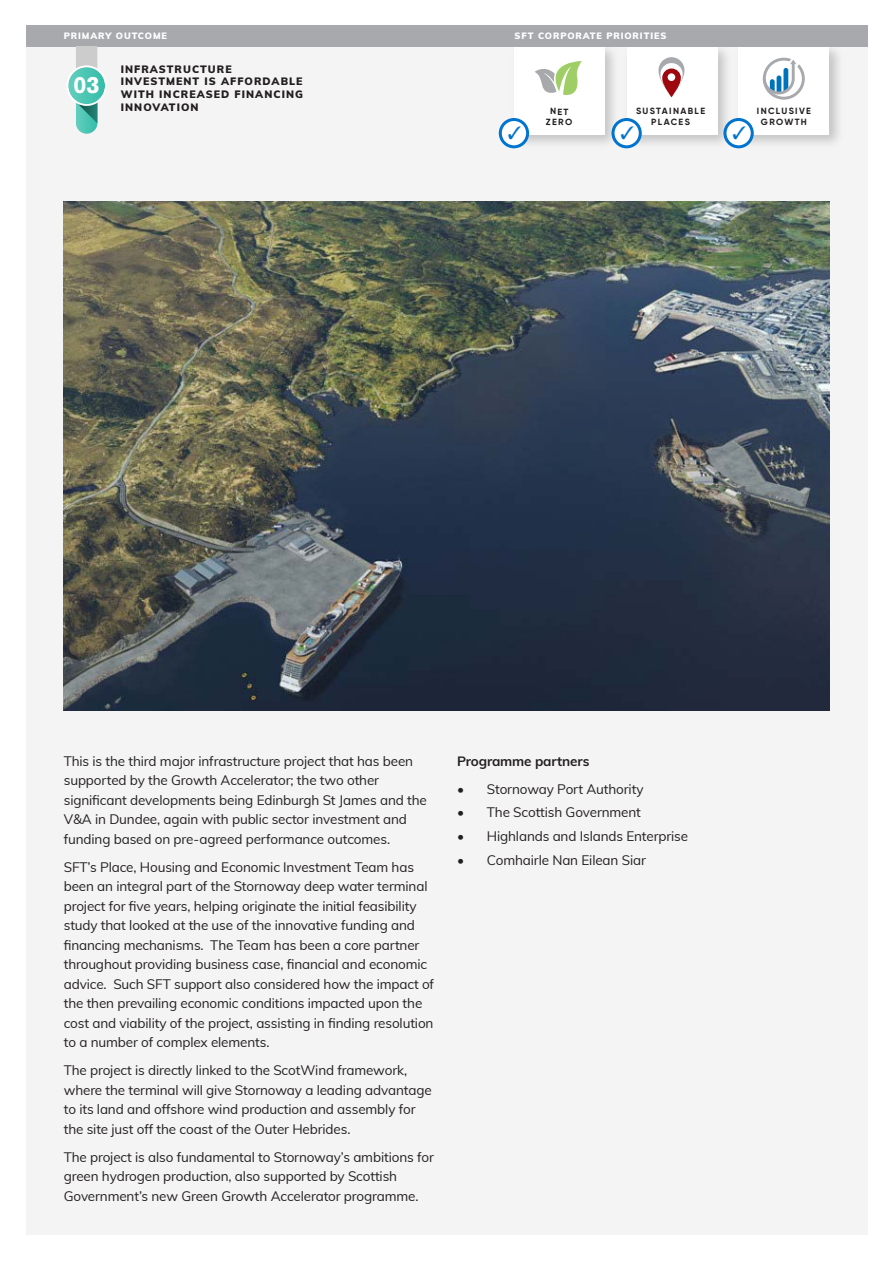
<style>
.page{position:relative;width:893px;height:1263px;background:#fff}
.page>*{position:absolute;margin:0;border:0;box-sizing:border-box;transform-origin:0 0}
.t1{font:900 23.25px "Akzidenz Grotesk";color:#fff}
.t2{font:13.5px/19.5px "Muli";letter-spacing:-.01em;color:#231f20}
.t3{font:700 13.5px "Muli";letter-spacing:-.01em;color:#231f20}
.t4{font:900 10.5px/12.8px "Muli";letter-spacing:.1em;color:#231f20}
.t5{font:700 9px/10.8px "Gilroy";letter-spacing:.15em;color:#231f20;text-align:center}
.t6{font:900 9px "Muli";letter-spacing:.1em;color:#fff}
</style>
<div class="page">
<div style="left:26px;top:26px;width:841px;height:1209px;background:#f4f4f4"></div>
<img style="left:736px;top:47px;width:103px;height:102px">
<div style="left:739px;top:47px;width:90px;height:87px;background:#fff"></div>
<svg style="left:763px;top:58px;width:42px;height:42px"></svg>
<img style="left:624px;top:47px;width:103px;height:102px">
<div style="left:627px;top:47px;width:90px;height:87px;background:#fff"></div>
<svg style="left:658px;top:57px;width:26px;height:40px"></svg>
<div style="left:668px;top:73px;width:7px;height:8px;background:#fff;border-radius:50%"></div>
<img style="left:511px;top:49px;width:103px;height:100px">
<div style="left:514px;top:47px;width:91px;height:87px;background:#fff"></div>
<svg style="left:535px;top:61px;width:47px;height:34px"></svg>
<div style="left:26px;top:25px;width:841px;height:22px;background:#a8a9ad"></div>
<img style="left:64px;top:202px;width:765px;height:509px">
<svg style="left:67px;top:47px;width:39px;height:87px"></svg>
<svg style="left:499px;top:118px;width:30px;height:30px"></svg>
<svg style="left:611px;top:118px;width:31px;height:30px"></svg>
<svg style="left:723px;top:118px;width:31px;height:30px"></svg>
<p class="t6" style="left:64px;top:30px;width:105px">PRIMARY OUTCOME</p>
<p class="t6" style="left:515px;top:30px;width:153px">SFT CORPORATE PRIORITIES</p>
<h1 class="t1" style="left:74px;top:77px;width:27px">03</h1>
<p class="t4" style="left:121px;top:62px;width:184px">INFRASTRUCTURE<br>INVESTMENT IS AFFORDABLE<br>WITH INCREASED FINANCING<br>INNOVATION</p>
<p class="t5" style="left:546px;top:107px;width:28px;rotate:1deg">NET<br>ZERO</p>
<p class="t5" style="left:636px;top:106px;width:71px">SUSTAINABLE<br>PLACES</p>
<p class="t5" style="left:757px;top:106px;width:56px">INCLUSIVE<br>GROWTH</p>
<p class="t2" style="left:64px;top:751px;width:365px">This is the third major infrastructure project that has been supported by the Growth Accelerator; the two other significant developments being Edinburgh St James and the V&amp;A in Dundee, again with public sector investment and funding based on pre-agreed performance outcomes.</p>
<p class="t2" style="left:64px;top:857px;width:372px">SFT’s Place, Housing and Economic Investment Team has been an integral part of the Stornoway deep water terminal project for five years, helping originate the initial feasibility study that looked at the use of the innovative funding and financing mechanisms. The Team has been a core partner throughout providing business case, financial and economic advice. Such SFT support also considered how the impact of the then prevailing economic conditions impacted upon the cost and viability of the project, assisting in finding resolution to a number of complex elements.</p>
<p class="t2" style="left:64px;top:1060px;width:369px">The project is directly linked to the ScotWind framework, where the terminal will give Stornoway a leading advantage to its land and offshore wind production and assembly for the site just off the coast of the Outer Hebrides.</p>
<p class="t2" style="left:64px;top:1147px;width:372px">The project is also fundamental to Stornoway’s ambitions for green hydrogen production, also supported by Scottish<br>Government’s new Green Growth Accelerator programme.</p>
<p class="t3" style="left:457px;top:752px;width:134px">Programme partners</p>
<p class="t2" style="left:457px;top:779px;width:188px">• Stornoway Port Authority</p>
<p class="t2" style="left:457px;top:802px;width:185px">• The Scottish Government</p>
<p class="t2" style="left:457px;top:826px;width:233px">• Highlands and Islands Enterprise</p>
<p class="t2" style="left:457px;top:850px;width:190px">• Comhairle Nan Eilean Siar</p>
</div>
